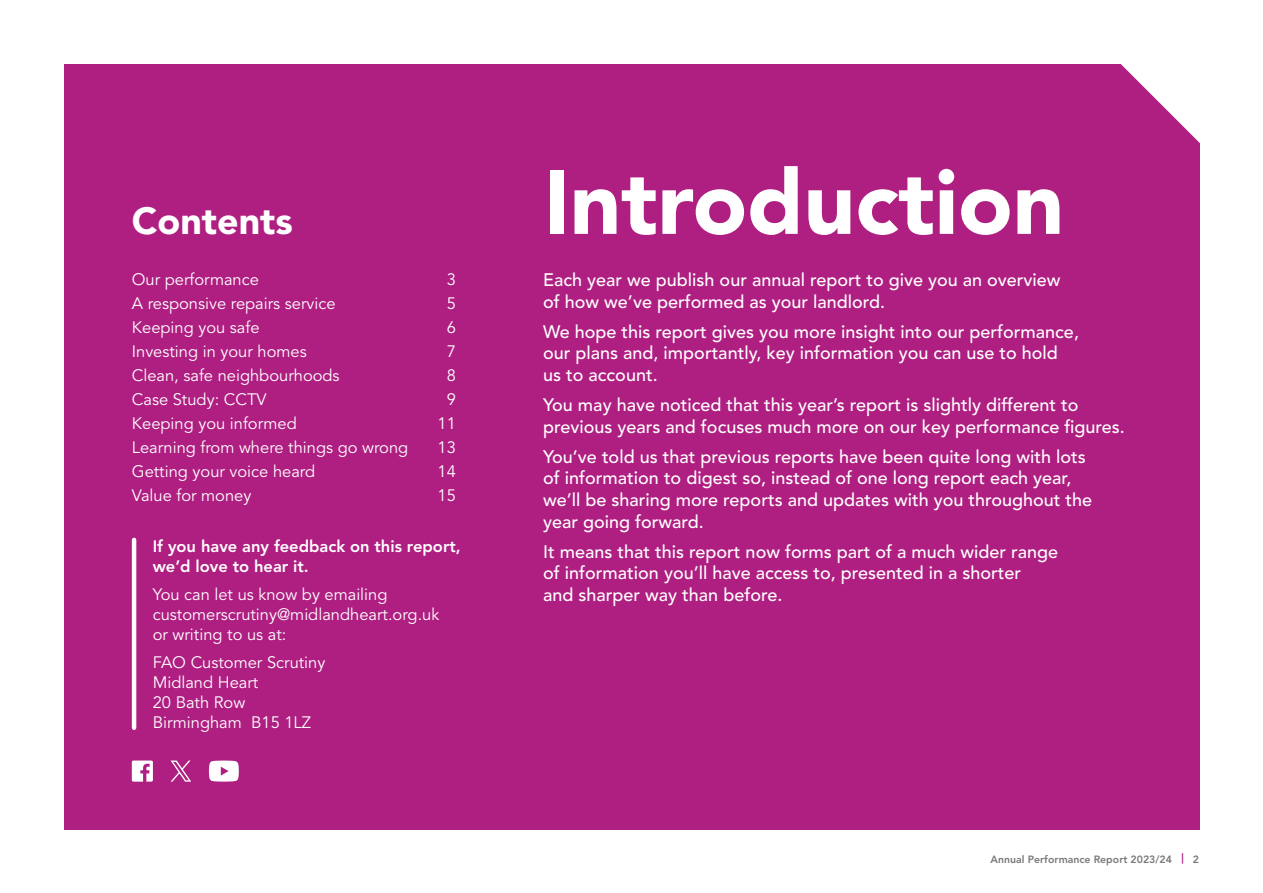
<style>
.page{position:relative;width:1263px;height:893px;background:#fff}
.page>*{position:absolute;margin:0;border:0;box-sizing:border-box;transform-origin:0 0}
.t1{font:900 89.55px "Avenir LT Std";color:#fff}
.t2{font:900 37.5px "Avenir LT Std";color:#fff}
.t3{font:500 18px/21.6px "Avenir LT Std";color:#fff}
.t4{font:16.5px/19.8px "Avenir LT Std";color:#fff}
.t5{font:800 16.5px/19.8px "Avenir LT Std";color:#fff}
.t6{font:800 10.5px "Avenir LT Std";color:#797979}
.s1{color:#af1e81}
</style>
<div class="page">
<div style="left:64px;top:64px;width:1135px;height:765px;background:#af1e81"></div>
<svg style="left:1121px;top:64px;width:79px;height:81px"></svg>
<svg style="left:132px;top:760px;width:21px;height:22px"></svg>
<svg style="left:209px;top:760px;width:30px;height:22px"></svg>
<svg style="left:171px;top:760px;width:20px;height:22px"></svg>
<hr style="left:132px;top:540px;width:4px;height:188px;background:#fff">
<h2 class="t2" style="left:132px;top:198px;width:163px">Contents</h2>
<p class="t4" style="left:132px;top:270px;width:129px">Our performance</p>
<p class="t4" style="left:447px;top:270px;width:11px">3</p>
<p class="t4" style="left:132px;top:294px;width:205px">A responsive repairs service</p>
<p class="t4" style="left:447px;top:294px;width:11px">5</p>
<p class="t4" style="left:132px;top:318px;width:129px">Keeping you safe</p>
<p class="t4" style="left:447px;top:318px;width:11px">6</p>
<p class="t4" style="left:132px;top:342px;width:176px">Investing in your homes</p>
<p class="t4" style="left:447px;top:342px;width:11px">7</p>
<p class="t4" style="left:132px;top:366px;width:209px">Clean, safe neighbourhoods</p>
<p class="t4" style="left:447px;top:366px;width:11px">8</p>
<p class="t4" style="left:132px;top:390px;width:136px">Case Study: CCTV</p>
<p class="t4" style="left:447px;top:390px;width:11px">9</p>
<p class="t4" style="left:132px;top:414px;width:167px">Keeping you informed</p>
<p class="t4" style="left:437px;top:414px;width:20px">11</p>
<p class="t4" style="left:132px;top:438px;width:278px">Learning from where things go wrong</p>
<p class="t4" style="left:437px;top:438px;width:20px">13</p>
<p class="t4" style="left:132px;top:462px;width:185px">Getting your voice heard</p>
<p class="t4" style="left:437px;top:462px;width:20px">14</p>
<p class="t4" style="left:132px;top:486px;width:121px">Value for money</p>
<p class="t4" style="left:437px;top:486px;width:20px">15</p>
<p class="t5" style="left:153px;top:537px;width:309px">If you have any feedback on this report, we’d love to hear it.</p>
<p class="t4" style="left:153px;top:585px;width:288px">You can let us know by emailing customerscrutiny@midlandheart.org.uk or writing to us at:</p>
<p class="t4" style="left:153px;top:653px;width:174px">FAO Customer Scrutiny<br>Midland Heart<br>20 Bath Row<br>Birmingham B15 1LZ</p>
<h1 class="t1" style="left:543px;top:149px;width:522px">Introduction</h1>
<p class="t3" style="left:543px;top:269px;width:519px">Each year we publish our annual report to give you an overview of how we’ve performed as your landlord.</p>
<p class="t3" style="left:543px;top:321px;width:537px">We hope this report gives you more insight into our performance, our plans and, importantly, key information you can use to hold us to account.</p>
<p class="t3" style="left:543px;top:394px;width:583px">You may have noticed that this year’s report is slightly different to previous years and focuses much more on our key performance figures.</p>
<p class="t3" style="left:543px;top:446px;width:550px">You’ve told us that previous reports have been quite long with lots of information to digest so, instead of one long report each year, we’ll be sharing more reports and updates with you throughout the year going forward.</p>
<p class="t3" style="left:543px;top:541px;width:516px">It means that this report now forms part of a much wider range of information you’ll have access to, presented in a shorter<br>and sharper way than before.</p>
<p class="t6" style="left:991px;top:853px;width:210px">Annual Performance Report 2023/24 <span class="s1">|</span> 2</p>
</div>
